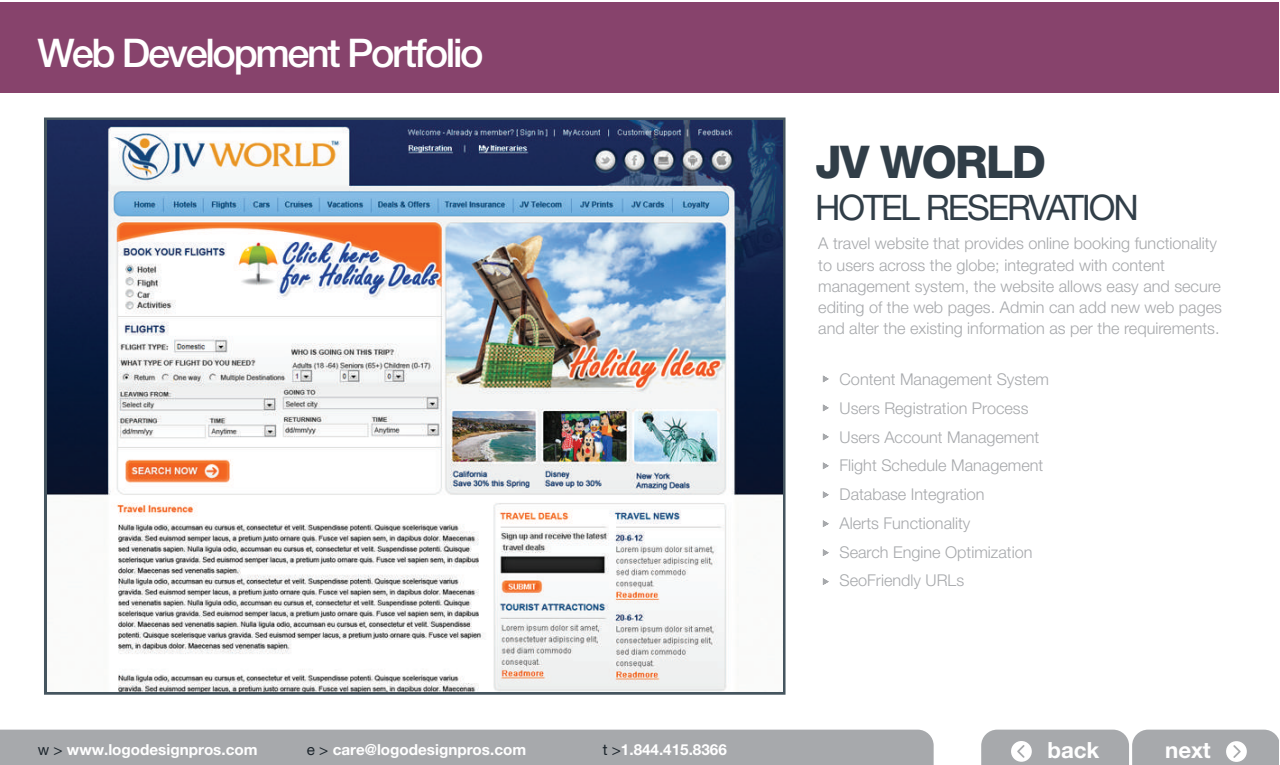
<style>
.page{position:relative;width:1280px;height:765px;background:#fff}
.page>*{position:absolute;margin:0;border:0;box-sizing:border-box;transform-origin:0 0}
.t1{font:800 45.12px "Helvetica Neue";letter-spacing:-.04em;color:#313e48}
.t2{font:500 39.5px "Helvetica Neue";letter-spacing:-.06em;color:#fff}
.t3{font:35.12px "Helvetica Neue";letter-spacing:-.06em;color:#313e48}
.t4{font:700 22.38px "Helvetica Neue";letter-spacing:-.01em;color:#fff}
.t5{font:300 16.25px/28.8px "Helvetica Neue";color:#a7a9ac}
.t6{font:700 15.25px "Helvetica Neue";color:#fff}
.s1{font-weight:400;color:#1b242b}
</style>
<div class="page">
<div style="left:0;top:2px;width:1279px;height:91px;background:#87436c"></div>
<svg style="left:823px;top:376px;width:6px;height:6px"></svg>
<svg style="left:823px;top:405px;width:6px;height:6px"></svg>
<svg style="left:823px;top:433px;width:6px;height:7px"></svg>
<svg style="left:823px;top:462px;width:6px;height:7px"></svg>
<svg style="left:823px;top:491px;width:6px;height:7px"></svg>
<svg style="left:823px;top:520px;width:6px;height:7px"></svg>
<svg style="left:823px;top:549px;width:6px;height:7px"></svg>
<svg style="left:823px;top:578px;width:6px;height:7px"></svg>
<img style="left:47px;top:121px;width:735px;height:571px">
<div style="left:0;top:730px;width:934px;height:35px;background:#a7a9ac"></div>
<svg style="left:981px;top:730px;width:298px;height:35px;background:#aeb0b3"></svg>
<h2 class="t2" style="left:37px;top:30px;width:448px">Web Development Portfolio</h2>
<h1 class="t1" style="left:815px;top:135px;width:233px">JV WORLD</h1>
<h3 class="t3" style="left:815px;top:187px;width:325px">HOTEL RESERVATION</h3>
<p class="t5" style="left:818px;top:233px;width:405px;line-height:21.2px">A travel website that provides online booking functionality to users across the globe; integrated with content management system, the website allows easy and secure editing of the web pages. Admin can add new web pages and alter the existing information as per the requirements.</p>
<p class="t5" style="left:840px;top:365px;width:211px">Content Management System<br>Users Registration Process<br>Users Account Management<br>Flight Schedule Management<br>Database Integration<br>Alerts Functionality<br>Search Engine Optimization<br>SeoFriendly URLs</p>
<p class="t6" style="left:38px;top:740px;width:221px"><span class="s1">w &gt;</span> www.logodesignpros.com</p>
<p class="t6" style="left:307px;top:740px;width:221px"><span class="s1">e &gt;</span> care@logodesignpros.com</p>
<p class="t6" style="left:603px;top:740px;width:126px"><span class="s1">t &gt;</span>1.844.415.8366</p>
<h3 class="t4" style="left:1048px;top:736px;width:53px">back</h3>
<h3 class="t4" style="left:1165px;top:736px;width:47px">next</h3>
</div>
